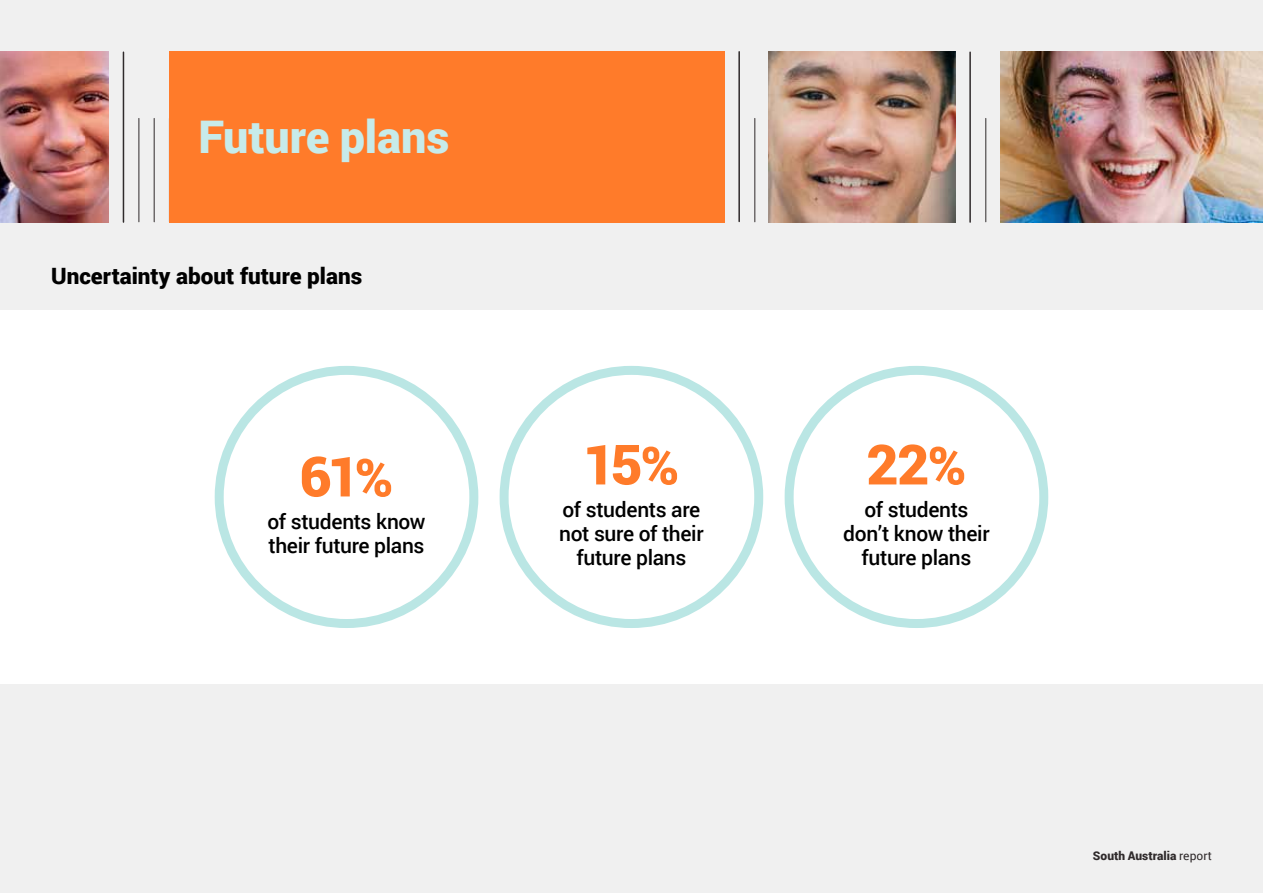
<style>
.page{position:relative;width:1263px;height:893px;background:#f0f0f0}
.page>*{position:absolute;margin:0;border:0;box-sizing:border-box;transform-origin:0 0}
.t1{font:900 55.5px "Roboto";color:#ff7b2a}
.t2{font:900 45px "Roboto";color:#c7ebea}
.t3{font:900 22.5px "Roboto";color:#000}
.t4{font:500 21px/24px "Roboto";letter-spacing:-.015em;color:#000;text-align:center}
.t5{font:900 12px "Roboto";letter-spacing:.005em;color:#2f2a2b}
.s1{font-size:52.5px}
.s2{font-weight:400}
</style>
<div class="page">
<hr style="left:123px;top:52px;width:1px;height:170px;background:#2f2a2b">
<hr style="left:139px;top:118px;width:1px;height:104px;background:#2f2a2b">
<hr style="left:154px;top:118px;width:1px;height:104px;background:#2f2a2b">
<hr style="left:738px;top:52px;width:2px;height:169px;background:#2f2a2b">
<hr style="left:754px;top:118px;width:1px;height:104px;background:#2f2a2b">
<hr style="left:969px;top:52px;width:2px;height:170px;background:#2f2a2b">
<hr style="left:985px;top:118px;width:1px;height:104px;background:#2f2a2b">
<div style="left:0;top:310px;width:1263px;height:373px;background:#fff"></div>
<div style="left:215px;top:366px;width:263px;height:262px;border:9px solid #bae6e4;border-radius:50%"></div>
<div style="left:500px;top:366px;width:263px;height:262px;border:9px solid #bae6e4;border-radius:50%"></div>
<div style="left:785px;top:366px;width:263px;height:262px;border:9px solid #bae6e4;border-radius:50%"></div>
<img style="left:768px;top:51px;width:187px;height:172px">
<img style="left:0;top:51px;width:108px;height:172px">
<div style="left:169px;top:51px;width:555px;height:172px;background:#ff7b2a"></div>
<img style="left:1000px;top:51px;width:263px;height:172px">
<h2 class="t2" style="left:199px;top:105px;width:252px">Future plans</h2>
<p class="t3" style="left:51px;top:260px;width:313px">Uncertainty about future plans</p>
<h1 class="t1" style="left:300px;top:437px;width:95px">61<span class="s1">%</span></h1>
<p class="t4" style="left:267px;top:509px;width:160px;text-align:left">of students know their future plans</p>
<h1 class="t1" style="left:583px;top:425px;width:97px">15<span class="s1">%</span></h1>
<p class="t4" style="left:559px;top:497px;width:146px">of students are not sure of their future plans</p>
<h1 class="t1" style="left:866px;top:425px;width:102px">22<span class="s1">%</span></h1>
<p class="t4" style="left:843px;top:497px;width:148px">of students don’t know their future plans</p>
<p class="t5" style="left:1093px;top:847px;width:121px">South Australia <span class="s2">report</span></p>
</div>
